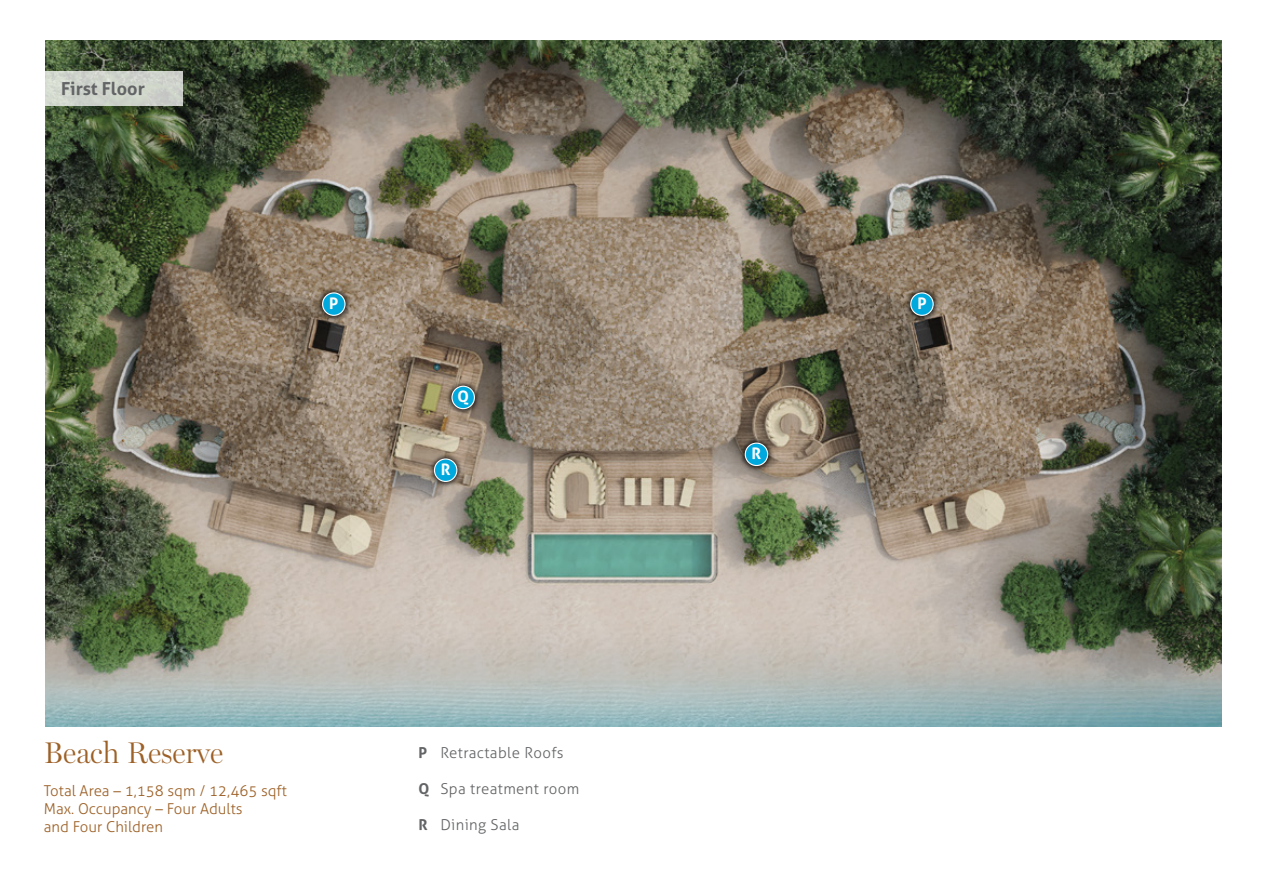
<style>
.page{position:relative;width:1263px;height:893px;background:#fff}
.page>*{position:absolute;margin:0;border:0;box-sizing:border-box;transform-origin:0 0}
.t1{font:300 30px "Miller Display";color:#9d6127}
.t2{font:700 18px "Aller";color:#636466}
.t3{font:700 15.9px "Aller";color:#fff}
.t4{font:300 15px/18px "Aller";color:#9d6127}
.t5{font:300 15px "Aller";letter-spacing:.025em;color:#636466}
.s1{font-weight:700}
</style>
<div class="page">
<img style="left:46px;top:40px;width:1176px;height:687px">
<div style="left:46px;top:72px;width:137px;height:34px;background:#ced3ca"></div>
<img style="left:395px;top:330px;width:137px;height:135px">
<svg style="left:451px;top:386px;width:24px;height:16px"></svg>
<img style="left:377px;top:402px;width:137px;height:136px">
<svg style="left:434px;top:458px;width:23px;height:24px"></svg>
<img style="left:688px;top:386px;width:136px;height:137px">
<svg style="left:745px;top:443px;width:23px;height:23px"></svg>
<img style="left:266px;top:235px;width:135px;height:137px">
<svg style="left:322px;top:292px;width:24px;height:24px"></svg>
<img style="left:854px;top:235px;width:135px;height:137px">
<svg style="left:910px;top:292px;width:24px;height:24px"></svg>
<p class="t2" style="left:61px;top:82px;width:85px">First Floor</p>
<p class="t3" style="left:329px;top:297px;width:11px">P</p>
<p class="t3" style="left:917px;top:297px;width:11px">P</p>
<p class="t3" style="left:457px;top:390px;width:13px">Q</p>
<p class="t3" style="left:441px;top:463px;width:11px">R</p>
<p class="t3" style="left:752px;top:447px;width:11px">R</p>
<h1 class="t1" style="left:44px;top:735px;width:181px">Beach Reserve</h1>
<p class="t4" style="left:44px;top:784px;width:245px">Total Area – 1,158 sqm / 12,465 sqft<br>Max. Occupancy – Four Adults<br>and Four Children</p>
<p class="t5" style="left:418px;top:747px;width:147px"><span class="s1">P</span> Retractable Roofs</p>
<p class="t5" style="left:418px;top:783px;width:162px"><span class="s1">Q</span> Spa treatment room</p>
<p class="t5" style="left:418px;top:819px;width:102px"><span class="s1">R</span> Dining Sala</p>
</div>
